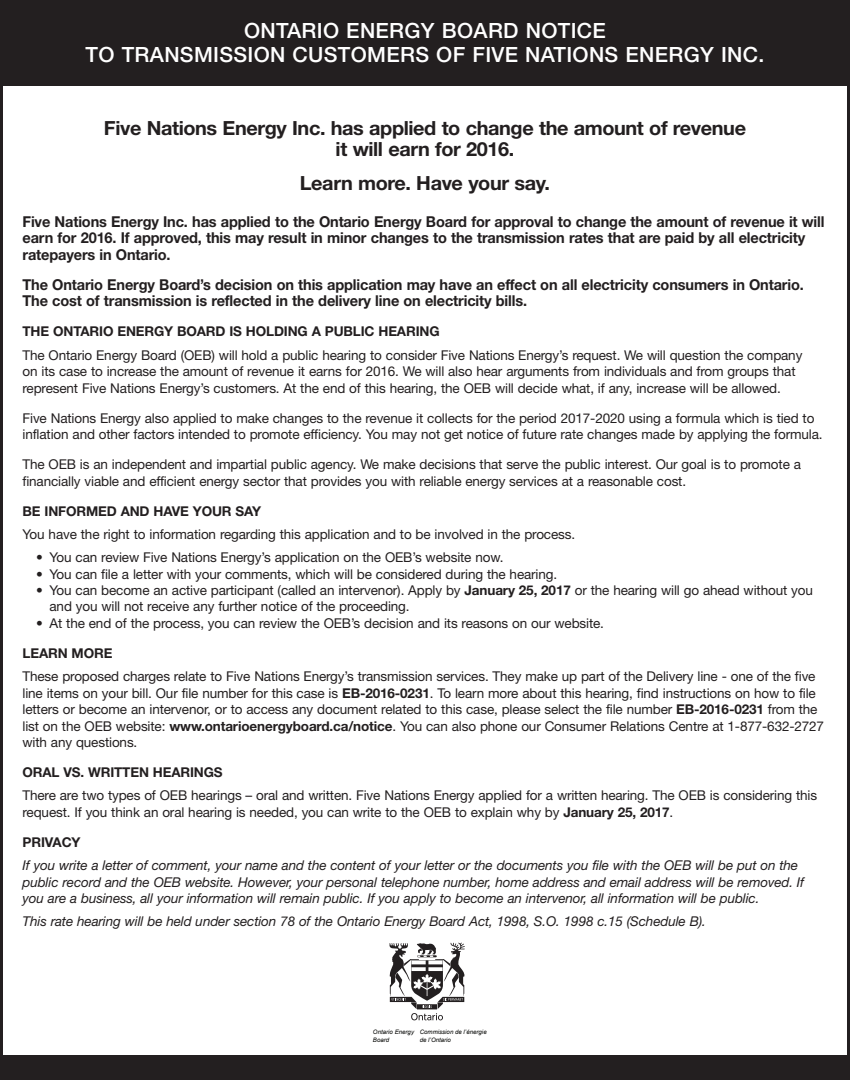
<style>
.page{position:relative;width:850px;height:1080px;background:#fff}
.page>*{position:absolute;margin:0;border:0;box-sizing:border-box;transform-origin:0 0}
.t1{font:500 21px/24px "Helvetica Neue LT Std";letter-spacing:.015em;color:#fff;text-align:center}
.t2{font:700 19.5px/21px "Helvetica Neue LT Std";letter-spacing:-.02em;color:#231f20;text-align:center}
.t3{font:700 15px/16.5px "Helvetica Neue LT Std";letter-spacing:-.01em;color:#231f20}
.t4{font:13.5px/16.5px "Helvetica Neue LT Std";letter-spacing:-.01em;color:#231f20}
.t5{font:italic 13.5px/16.5px "Helvetica Neue LT Std";letter-spacing:-.01em;color:#231f20}
.t6{font:700 13.5px "Helvetica Neue LT Std";letter-spacing:-.01em;color:#231f20}
.t7{font:italic 6.15px/7.4px "Arial";color:#040503}
.s1{font-weight:700}
</style>
<div class="page">
<div style="left:3px;top:2px;width:844px;height:84px;background:#231f20"></div>
<div style="left:3px;top:1055px;width:844px;height:22px;background:#231f20"></div>
<svg style="left:389px;top:942px;width:76px;height:79px"></svg>
<h1 class="t1" style="left:86px;top:18px;width:680px">ONTARIO ENERGY BOARD NOTICE<br>TO TRANSMISSION CUSTOMERS OF FIVE NATIONS ENERGY INC.</h1>
<h2 class="t2" style="left:104px;top:117px;width:644px">Five Nations Energy Inc. has applied to change the amount of revenue it will earn for 2016.</h2>
<h2 class="t2" style="left:300px;top:172px;width:252px">Learn more. Have your say.</h2>
<p class="t3" style="left:23px;top:213px;width:804px">Five Nations Energy Inc. has applied to the Ontario Energy Board for approval to change the amount of revenue it will earn for 2016. If approved, this may result in minor changes to the transmission rates that are paid by all electricity ratepayers in Ontario.</p>
<p class="t3" style="left:23px;top:276px;width:783px">The Ontario Energy Board’s decision on this application may have an effect on all electricity consumers in Ontario.<br>The cost of transmission is reflected in the delivery line on electricity bills.</p>
<p class="t6" style="left:23px;top:323px;width:419px">THE ONTARIO ENERGY BOARD IS HOLDING A PUBLIC HEARING</p>
<p class="t4" style="left:23px;top:346px;width:781px">The Ontario Energy Board (OEB) will hold a public hearing to consider Five Nations Energy’s request. We will question the company on its case to increase the amount of revenue it earns for 2016. We will also hear arguments from individuals and from groups that represent Five Nations Energy’s customers. At the end of this hearing, the OEB will decide what, if any, increase will be allowed.</p>
<p class="t4" style="left:23px;top:409px;width:802px">Five Nations Energy also applied to make changes to the revenue it collects for the period 2017-2020 using a formula which is tied to inflation and other factors intended to promote efficiency. You may not get notice of future rate changes made by applying the formula.</p>
<p class="t4" style="left:23px;top:456px;width:780px">The OEB is an independent and impartial public agency. We make decisions that serve the public interest. Our goal is to promote a financially viable and efficient energy sector that provides you with reliable energy services at a reasonable cost.</p>
<p class="t6" style="left:23px;top:502px;width:240px">BE INFORMED AND HAVE YOUR SAY</p>
<p class="t4" style="left:23px;top:526px;width:554px">You have the right to information regarding this application and to be involved in the process.</p>
<p class="t4" style="left:36px;top:549px;width:469px">• You can review Five Nations Energy’s application on the OEB’s website now.</p>
<p class="t4" style="left:36px;top:565px;width:523px">• You can file a letter with your comments, which will be considered during the hearing.</p>
<p class="t4" style="left:50px;top:582px;width:765px;text-indent:-13px">• You can become an active participant (called an intervenor). Apply by <span class="s1">January 25, 2017</span> or the hearing will go ahead without you and you will not receive any further notice of the proceeding.</p>
<p class="t4" style="left:36px;top:615px;width:569px">• At the end of the process, you can review the OEB’s decision and its reasons on our website.</p>
<p class="t6" style="left:23px;top:645px;width:91px">LEARN MORE</p>
<p class="t4" style="left:23px;top:668px;width:803px">These proposed charges relate to Five Nations Energy’s transmission services. They make up part of the Delivery line - one of the five line items on your bill. Our file number for this case is <span class="s1">EB-2016-0231</span>. To learn more about this hearing, find instructions on how to file letters or become an intervenor, or to access any document related to this case, please select the file number <span class="s1">EB-2016-0231</span> from the list on the OEB website: <span class="s1">www.ontarioenergyboard.ca/notice</span>. You can also phone our Consumer Relations Centre at 1-877-632-2727 with any questions.</p>
<p class="t6" style="left:23px;top:764px;width:202px">ORAL VS. WRITTEN HEARINGS</p>
<p class="t4" style="left:23px;top:787px;width:796px">There are two types of OEB hearings – oral and written. Five Nations Energy applied for a written hearing. The OEB is considering this request. If you think an oral hearing is needed, you can write to the OEB to explain why by <span class="s1">January 25, 2017</span>.</p>
<p class="t6" style="left:23px;top:834px;width:60px">PRIVACY</p>
<p class="t5" style="left:23px;top:857px;width:783px">If you write a letter of comment, your name and the content of your letter or the documents you file with the OEB will be put on the public record and the OEB website. However, your personal telephone number, home address and email address will be removed. If you are a business, all your information will remain public. If you apply to become an intervenor, all information will be public.</p>
<p class="t5" style="left:23px;top:913px;width:685px">This rate hearing will be held under section 78 of the Ontario Energy Board Act, 1998, S.O. 1998 c.15 (Schedule B).</p>
<p class="t7" style="left:373px;top:1028px;width:43px">Ontario Energy<br>Board</p>
<p class="t7" style="left:420px;top:1028px;width:68px">Commission de l’énergie de l’Ontario</p>
</div>
